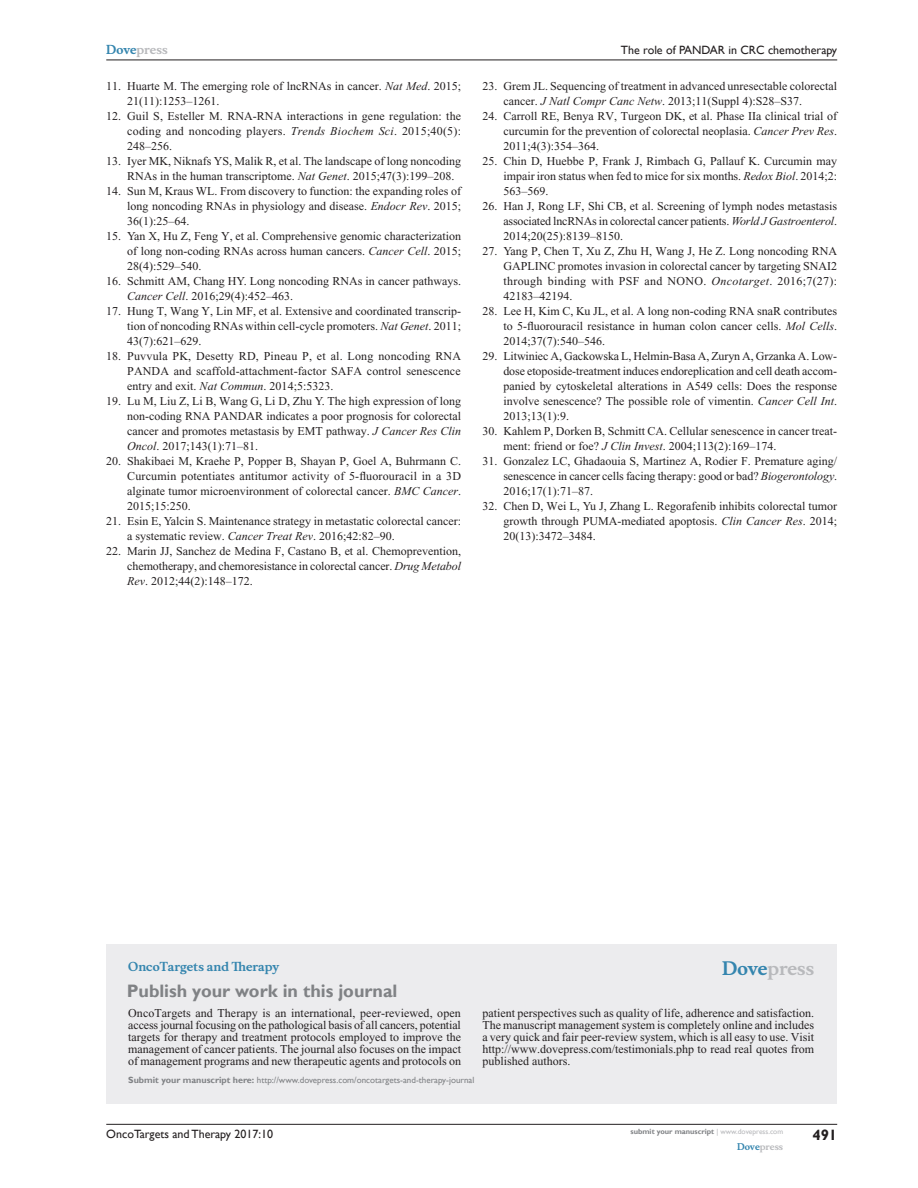
<style>
.page{position:relative;width:918px;height:1188px;background:#fff}
.page>*{position:absolute;margin:0;border:0;box-sizing:border-box;transform-origin:0 0}
.PromBx-H1{font:700 18px "Gill Sans";color:#808285}
.PromBx-Brand{font:700 18px "Musee";color:#b8b9bc}
.t1{font:700 15px "Gill Sans";color:#231f20}
.RefNL2{font:12px/15px "Times New Roman";color:#231f20;text-align:justify}
.PromBx-Tx{font:12px/12px "Times New Roman";color:#231f20;text-align:justify}
.t2{font:12px "Gill Sans";color:#231f20}
.PromBx-JrnlName{font:700 12px "Musee";color:#3485ae}
.t3{font:700 12px "Musee";color:#b8b9bc}
.PromBx-SubmitMssWebA{font:9px "Gill Sans";color:#808285}
.t4{font:700 9px "Musee";color:#b8b9bc}
.t5{font:700 7.5px "Gill Sans";color:#808285}
.s1{color:#3485ae}
.s2{font-style:italic}
.s3{font-weight:700}
.s4{font-weight:400;color:#b8b9bc}
</style>
<div class="page">
<div style="left:106px;top:944px;width:731px;height:159px;background:#ececee"></div>
<hr style="left:106px;top:1124px;width:731px;height:1px;background:#231f20">
<hr style="left:106px;top:60px;width:731px;height:1px;background:#231f20">
<p class="t3" style="left:106px;top:43px;width:63px"><span class="s1">Dove</span>press</p>
<p class="RefNL2" style="left:127px;top:79px;width:335px;text-indent:-21px">11. Huarte M. The emerging role of lncRNAs in cancer. <span class="s2">Nat Med</span>. 2015;<br>21(11):1253–1261.</p>
<p class="RefNL2" style="left:127px;top:109px;width:335px;text-indent:-21px">12. Guil S, Esteller M. RNA-RNA interactions in gene regulation: the coding and noncoding players. <span class="s2">Trends Biochem Sci</span>. 2015;40(5):<br>248–256.</p>
<p class="RefNL2" style="left:127px;top:154px;width:335px;text-indent:-21px">13. Iyer MK, Niknafs YS, Malik R, et al. The landscape of long noncoding<br>RNAs in the human transcriptome. <span class="s2">Nat Genet</span>. 2015;47(3):199–208.</p>
<p class="RefNL2" style="left:127px;top:184px;width:335px;text-indent:-21px">14. Sun M, Kraus WL. From discovery to function: the expanding roles of long noncoding RNAs in physiology and disease. <span class="s2">Endocr Rev</span>. 2015; 36(1):25–64.</p>
<p class="RefNL2" style="left:127px;top:229px;width:335px;text-indent:-21px">15. Yan X, Hu Z, Feng Y, et al. Comprehensive genomic characterization of long non-coding RNAs across human cancers. <span class="s2">Cancer Cell</span>. 2015; 28(4):529–540.</p>
<p class="RefNL2" style="left:127px;top:274px;width:335px;text-indent:-21px">16. Schmitt AM, Chang HY. Long noncoding RNAs in cancer pathways.<br><span class="s2">Cancer Cell</span>. 2016;29(4):452–463.</p>
<p class="RefNL2" style="left:127px;top:304px;width:335px;text-indent:-21px">17. Hung T, Wang Y, Lin MF, et al. Extensive and coordinated transcrip&shy;tion of noncoding RNAs within cell-cycle promoters. <span class="s2">Nat Genet</span>. 2011; 43(7):621–629.</p>
<p class="RefNL2" style="left:127px;top:349px;width:335px;text-indent:-21px">18. Puvvula PK, Desetty RD, Pineau P, et al. Long noncoding RNA PANDA and scaffold-attachment-factor SAFA control senescence entry and exit. <span class="s2">Nat Commun</span>. 2014;5:5323.</p>
<p class="RefNL2" style="left:127px;top:394px;width:335px;text-indent:-21px">19. Lu M, Liu Z, Li B, Wang G, Li D, Zhu Y. The high expression of long non-coding RNA PANDAR indicates a poor prognosis for colorectal cancer and promotes metastasis by EMT pathway. <span class="s2">J Cancer Res Clin Oncol</span>. 2017;143(1):71–81.</p>
<p class="RefNL2" style="left:127px;top:454px;width:335px;text-indent:-21px">20. Shakibaei M, Kraehe P, Popper B, Shayan P, Goel A, Buhrmann C.<br>Curcumin potentiates antitumor activity of 5-fluorouracil in a 3D alginate tumor microenvironment of colorectal cancer. <span class="s2">BMC Cancer</span>.<br>2015;15:250.</p>
<p class="RefNL2" style="left:127px;top:514px;width:335px;text-indent:-21px">21. Esin E, Yalcin S. Maintenance strategy in metastatic colorectal cancer: a systematic review. <span class="s2">Cancer Treat Rev</span>. 2016;42:82–90.</p>
<p class="RefNL2" style="left:127px;top:544px;width:335px;text-indent:-21px">22. Marin JJ, Sanchez de Medina F, Castano B, et al. Chemoprevention, chemotherapy, and chemoresistance in colorectal cancer. <span class="s2">Drug Metabol Rev</span>. 2012;44(2):148–172.</p>
<p class="t2" style="left:621px;top:43px;width:129px">The role of PAN DAR in CRC</p>
<p class="t2" style="left:768px;top:43px;width:71px">chemotherapy</p>
<p class="RefNL2" style="left:503px;top:79px;width:335px;text-indent:-21px">23. Grem JL. Sequencing of treatment in advanced unresectable colorectal cancer. <span class="s2">J Natl Compr Canc Netw</span>. 2013;11(Suppl 4):S28–S37.</p>
<p class="RefNL2" style="left:503px;top:109px;width:335px;text-indent:-21px">24. Carroll RE, Benya RV, Turgeon DK, et al. Phase IIa clinical trial of curcumin for the prevention of colorectal neoplasia. <span class="s2">Cancer Prev Res</span>.<br>2011;4(3):354–364.</p>
<p class="RefNL2" style="left:503px;top:154px;width:335px;text-indent:-21px">25. Chin D, Huebbe P, Frank J, Rimbach G, Pallauf K. Curcumin may impair iron status when fed to mice for six months. <span class="s2">Redox Biol</span>. 2014;2:<br>563–569.</p>
<p class="RefNL2" style="left:503px;top:199px;width:335px;text-indent:-21px">26. Han J, Rong LF, Shi CB, et al. Screening of lymph nodes metastasis associated lncRNAs in colorectal cancer patients. <span class="s2">World J Gastroenterol</span>.<br>2014;20(25):8139–8150.</p>
<p class="RefNL2" style="left:503px;top:244px;width:335px;text-indent:-21px">27. Yang P, Chen T, Xu Z, Zhu H, Wang J, He Z. Long noncoding RNA GAPLINC promotes invasion in colorectal cancer by targeting SNAI2 through binding with PSF and NONO. <span class="s2">Oncotarget</span>. 2016;7(27):<br>42183–42194.</p>
<p class="RefNL2" style="left:503px;top:304px;width:335px;text-indent:-21px">28. Lee H, Kim C, Ku JL, et al. A long non-coding RNA snaR contributes to 5-fluorouracil resistance in human colon cancer cells. <span class="s2">Mol Cells</span>.<br>2014;37(7):540–546.</p>
<p class="RefNL2" style="left:503px;top:349px;width:335px;text-indent:-21px">29. Litwiniec A, Gackowska L, Helmin-Basa A, Zuryn A, Grzanka A. Low&shy;dose etoposide-treatment induces endoreplication and cell death accom&shy;panied by cytoskeletal alterations in A549 cells: Does the response involve senescence? The possible role of vimentin. <span class="s2">Cancer Cell Int</span>.<br>2013;13(1):9.</p>
<p class="RefNL2" style="left:503px;top:424px;width:335px;text-indent:-21px">30. Kahlem P, Dorken B, Schmitt CA. Cellular senescence in cancer treat&shy;ment: friend or foe? <span class="s2">J Clin Invest</span>. 2004;113(2):169–174.</p>
<p class="RefNL2" style="left:503px;top:454px;width:335px;text-indent:-21px">31. Gonzalez LC, Ghadaouia S, Martinez A, Rodier F. Premature aging/ senescence in cancer cells facing therapy: good or bad? <span class="s2">Biogerontology</span>.<br>2016;17(1):71–87.</p>
<p class="RefNL2" style="left:503px;top:499px;width:335px;text-indent:-21px">32. Chen D, Wei L, Yu J, Zhang L. Regorafenib inhibits colorectal tumor growth through PUMA-mediated apoptosis. <span class="s2">Clin Cancer Res</span>. 2014; 20(13):3472–3484.</p>
<p class="PromBx-JrnlName" style="left:128px;top:959px;width:152px">OncoTargets and Therapy</p>
<p class="PromBx-H1" style="left:127px;top:980px;width:272px">Publish your work in this journal</p>
<p class="PromBx-Brand" style="left:722px;top:958px;width:94px"><span class="s1">Dove</span>press</p>
<p class="PromBx-Tx" style="left:128px;top:1007px;width:334px">OncoTargets and Therapy is an international, peer-reviewed, open access journal focusing on the pathological basis of all cancers, potential targets for therapy and treatment protocols employed to improve the management of cancer patients. The journal also focuses on the impact of management programs and new therapeutic agents and protocols on</p>
<p class="PromBx-Tx" style="left:482px;top:1007px;width:333px">patient perspectives such as quality of life, adherence and satisfaction.<br>The manuscript management system is completely online and includes a very quick and fair peer-review system, which is all easy to use. Visit http://www.dovepress.com/testimonials.php to read real quotes from published authors.</p>
<p class="PromBx-SubmitMssWebA" style="left:128px;top:1075px;width:348px"><span class="s3">Submit your manuscript here:</span> http://www.dovepress.com/oncotargets-and-therapy-journal</p>
<p class="t2" style="left:106px;top:1127px;width:168px">OncoTargets and Therapy 2017:10</p>
<p class="t5" style="left:631px;top:1127px;width:154px">submit your manuscript <span class="s4">| www.dovepress.com</span></p>
<p class="t4" style="left:737px;top:1141px;width:48px"><span class="s1">Dove</span>press</p>
<p class="t1" style="left:812px;top:1126px;width:26px">491</p>
</div>
